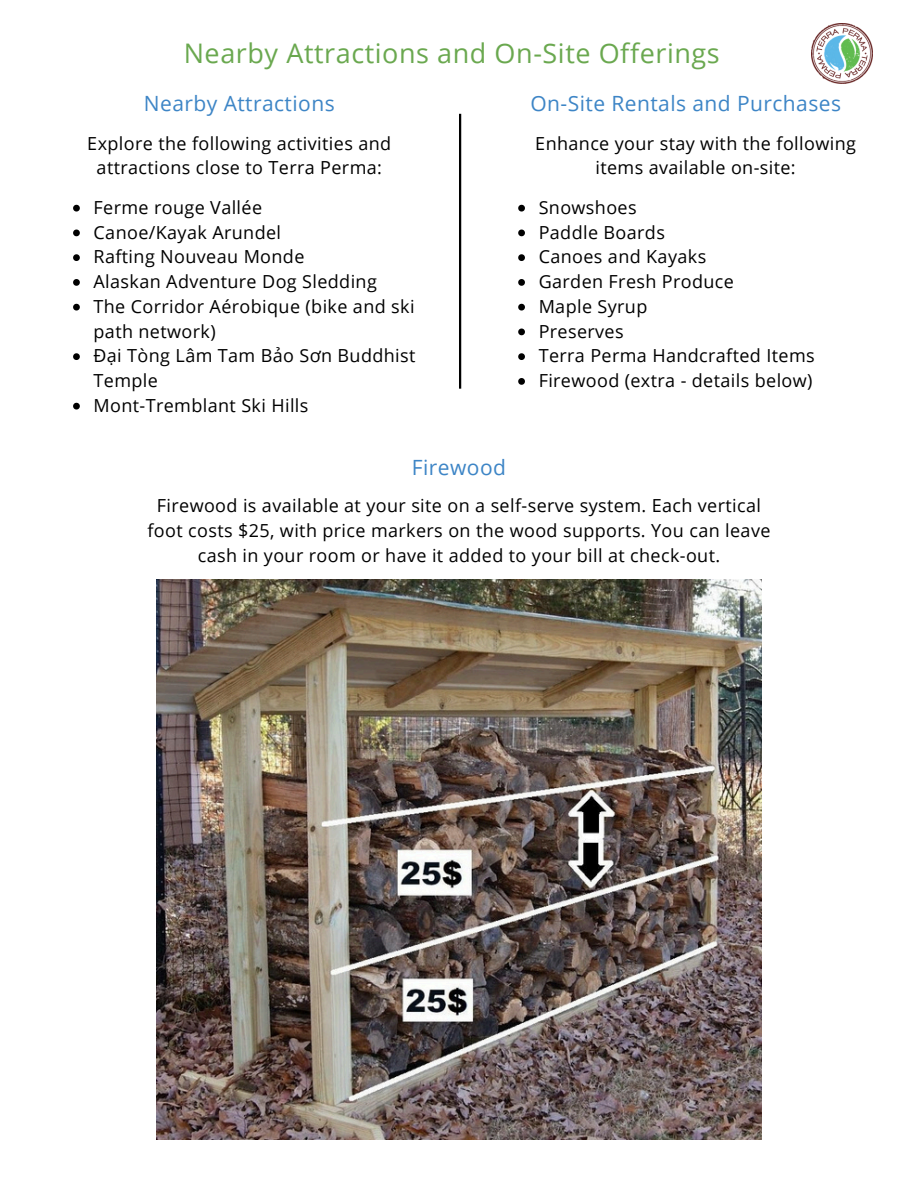
<style>
.page{position:relative;width:918px;height:1188px;background:#fff}
.page>*{position:absolute;margin:0;border:0;box-sizing:border-box;transform-origin:0 0}
.t1{font:27px "Open Sans";letter-spacing:.02em;color:#6aa84f}
.t2{font:21px "Open Sans";letter-spacing:.02em;color:#3d85c6}
.t3{font:18px/24.8px "Open Sans";letter-spacing:.02em;color:#000;text-align:center}
</style>
<div class="page">
<img style="left:157px;top:580px;width:604px;height:560px">
<img style="left:811px;top:23px;width:61px;height:61px">
<hr style="left:459px;top:114px;width:2px;height:275px;background:#000">
<svg style="left:73px;top:205px;width:7px;height:7px"></svg>
<svg style="left:73px;top:230px;width:7px;height:6px"></svg>
<svg style="left:73px;top:254px;width:7px;height:7px"></svg>
<svg style="left:73px;top:279px;width:7px;height:7px"></svg>
<svg style="left:73px;top:304px;width:7px;height:7px"></svg>
<svg style="left:73px;top:353px;width:7px;height:7px"></svg>
<svg style="left:73px;top:403px;width:7px;height:7px"></svg>
<svg style="left:518px;top:205px;width:7px;height:7px"></svg>
<svg style="left:518px;top:230px;width:7px;height:6px"></svg>
<svg style="left:518px;top:254px;width:7px;height:7px"></svg>
<svg style="left:518px;top:279px;width:7px;height:7px"></svg>
<svg style="left:518px;top:304px;width:7px;height:7px"></svg>
<svg style="left:518px;top:329px;width:7px;height:6px"></svg>
<svg style="left:518px;top:353px;width:7px;height:7px"></svg>
<svg style="left:518px;top:378px;width:7px;height:7px"></svg>
<h1 class="t1" style="left:184px;top:34px;width:538px">Nearby Attractions and On-Site Offerings</h1>
<p class="t2" style="left:144px;top:89px;width:192px">Nearby Attractions</p>
<h2 class="t2" style="left:531px;top:89px;width:312px">On-Site Rentals and Purchases</h2>
<p class="t3" style="left:87px;top:130px;width:305px">Explore the following activities and attractions close to Terra Perma:</p>
<p class="t3" style="left:94px;top:194px;width:170px">Ferme rouge Vallée</p>
<p class="t3" style="left:94px;top:219px;width:189px">Canoe/Kayak Arundel</p>
<p class="t3" style="left:94px;top:244px;width:212px">Rafting Nouveau Monde</p>
<p class="t3" style="left:94px;top:269px;width:285px">Alaskan Adventure Dog Sledding</p>
<p class="t3" style="left:94px;top:293px;width:323px;text-align:left">The Corridor Aérobique (bike and ski path network)</p>
<p class="t3" style="left:94px;top:343px;width:324px;text-align:left">Đại Tòng Lâm Tam Bảo Sơn Buddhist<br>Temple</p>
<h2 class="t3" style="left:94px;top:392px;width:216px">Mont-Tremblant Ski Hills</h2>
<p class="t3" style="left:535px;top:130px;width:322px">Enhance your stay with the following items available on-site:</p>
<p class="t3" style="left:539px;top:194px;width:100px">Snowshoes</p>
<p class="t3" style="left:539px;top:219px;width:128px">Paddle Boards</p>
<p class="t3" style="left:539px;top:244px;width:169px">Canoes and Kayaks</p>
<p class="t3" style="left:539px;top:269px;width:197px">Garden Fresh Produce</p>
<p class="t3" style="left:539px;top:293px;width:110px">Maple Syrup</p>
<p class="t3" style="left:539px;top:318px;width:87px">Preserves</p>
<p class="t3" style="left:539px;top:343px;width:278px">Terra Perma Handcrafted Items</p>
<p class="t3" style="left:539px;top:368px;width:275px">Firewood (extra - details below)</p>
<p class="t2" style="left:412px;top:452px;width:96px">Firewood</p>
<p class="t3" style="left:147px;top:493px;width:625px">Firewood is available at your site on a self-serve system. Each vertical foot costs $25, with price markers on the wood supports. You can leave cash in your room or have it added to your bill at check-out.</p>
</div>
